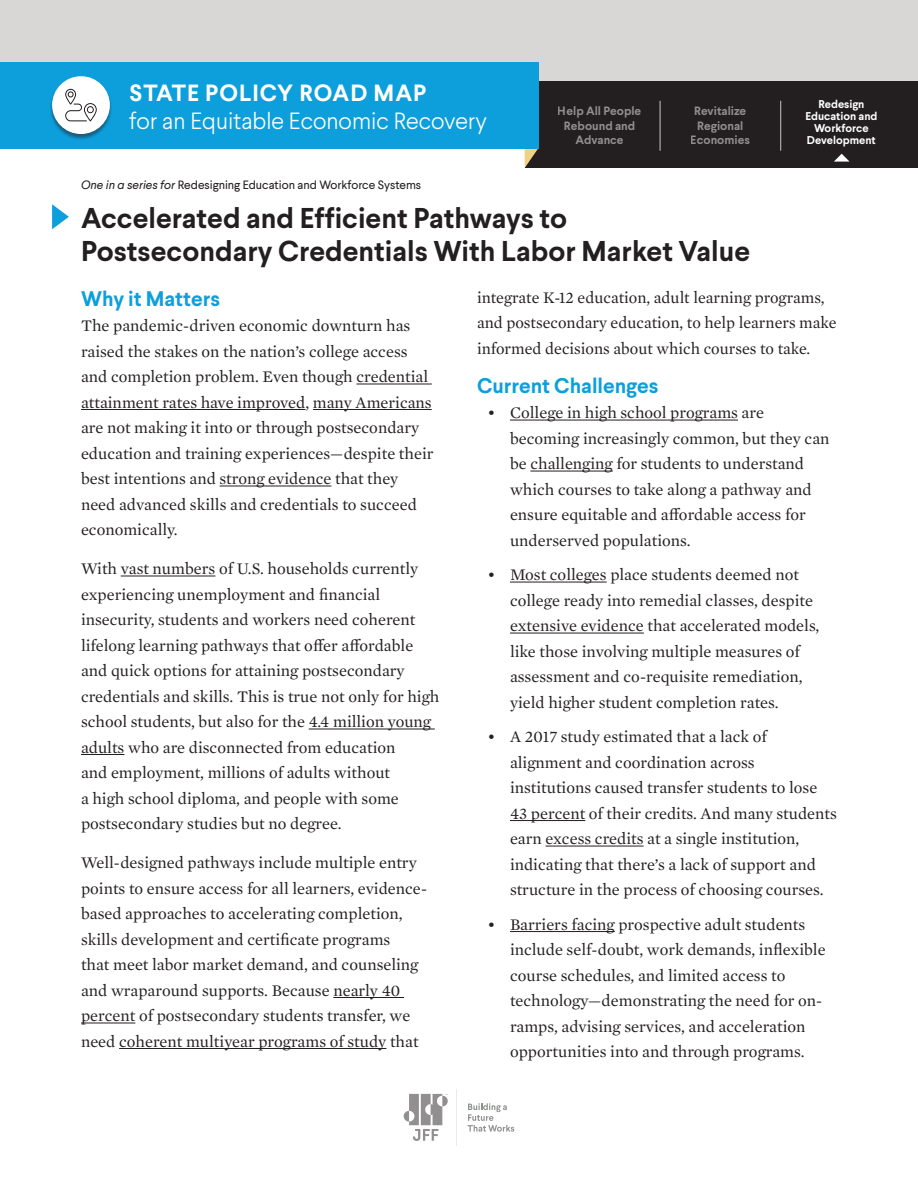
<style>
.page{position:relative;width:918px;height:1188px;background:#fff}
.page>*{position:absolute;margin:0;border:0;box-sizing:border-box;transform-origin:0 0}
.Main_Title{font:700 28.5px/33px "Larsseit";color:#231f20}
.Main_Title-2{font:300 23.4px "Larsseit";color:#fff}
.Main_Title-3{font:700 23.4px "Larsseit";letter-spacing:.045em;color:#fff}
.Header_2A{font:700 21px "Larsseit";color:#0c9fdc}
.t1{font:16.5px/25.5px "Mercury Text G1";color:#231f20}
.t2{font:700 12px/14.4px "Larsseit";color:#fff;text-align:center}
.Heading_-_Emphasis{font:12px "Larsseit";color:#231f20}
.Main_Title-4{font:700 11.25px/12px "Larsseit";color:#fff;text-align:center}
.s1{font-style:italic}
</style>
<div class="page">
<svg style="left:404px;top:1094px;width:44px;height:47px"></svg>
<svg style="left:467px;top:1103px;width:47px;height:29px"></svg>
<hr style="left:456px;top:1089px;width:1px;height:57px;background:#d9d8d6">
<div style="left:0;top:0;width:918px;height:148px;background:#d9d7d5"></div>
<div style="left:525px;top:81px;width:135px;height:87px;background:#231f20"></div>
<svg style="left:525px;top:148px;width:13px;height:20px"></svg>
<hr style="left:356px;top:384px;width:76px;height:1px;background:#231f20">
<hr style="left:81px;top:409px;width:224px;height:1px;background:#231f20">
<hr style="left:313px;top:409px;width:119px;height:1px;background:#231f20">
<hr style="left:220px;top:486px;width:111px;height:1px;background:#231f20">
<hr style="left:121px;top:576px;width:94px;height:1px;background:#231f20">
<hr style="left:309px;top:729px;width:126px;height:1px;background:#231f20">
<hr style="left:81px;top:754px;width:43px;height:1px;background:#231f20">
<hr style="left:333px;top:997px;width:71px;height:1px;background:#231f20">
<hr style="left:81px;top:1023px;width:54px;height:1px;background:#231f20">
<hr style="left:119px;top:1048px;width:267px;height:1px;background:#231f20">
<div style="left:660px;top:81px;width:121px;height:87px;background:#231f20"></div>
<div style="left:781px;top:81px;width:137px;height:87px;background:#231f20"></div>
<hr style="left:660px;top:101px;width:1px;height:50px;background:#fff">
<hr style="left:780px;top:101px;width:1px;height:50px;background:#fff">
<svg style="left:834px;top:154px;width:16px;height:8px"></svg>
<div style="left:0;top:62px;width:538px;height:86px;background:#0c9fdc"></div>
<div style="left:49px;top:76px;width:64px;height:64px;background:#231f20;opacity:.5"></div>
<div style="left:52px;top:76px;width:58px;height:58px;background:#fff;border-radius:50%"></div>
<svg style="left:65px;top:89px;width:32px;height:32px"></svg>
<hr style="left:510px;top:420px;width:228px;height:1px;background:#231f20">
<hr style="left:530px;top:471px;width:83px;height:1px;background:#231f20">
<hr style="left:510px;top:582px;width:97px;height:1px;background:#231f20">
<hr style="left:510px;top:633px;width:134px;height:1px;background:#231f20">
<hr style="left:510px;top:820px;width:75px;height:1px;background:#231f20">
<hr style="left:546px;top:846px;width:98px;height:1px;background:#231f20">
<hr style="left:510px;top:931px;width:105px;height:1px;background:#231f20">
<svg style="left:52px;top:204px;width:17px;height:25px"></svg>
<p class="Main_Title-3" style="left:130px;top:77px;width:298px">STATE POLICY ROAD MAP</p>
<p class="Main_Title-2" style="left:129px;top:106px;width:359px">for an Equitable Economic Recovery</p>
<p class="Heading_-_Emphasis" style="left:81px;top:177px;width:342px"><span class="s1">One in a series for</span> Redesigning Education and Workforce Systems</p>
<p class="t2" style="left:558px;top:104px;width:85px">Help All People<br>Rebound and<br>Advance</p>
<p class="t2" style="left:691px;top:104px;width:61px">Revitalize<br>Regional<br>Economies</p>
<p class="Main_Title-4" style="left:805px;top:98px;width:74px">Redesign<br>Education and<br>Workforce<br>Development</p>
<p class="Main_Title" style="left:81px;top:202px;width:671px">Accelerated and Efficient Pathways to<br>Postsecondary Credentials With Labor Market Value</p>
<p class="Header_2A" style="left:81px;top:285px;width:141px">Why it Matters</p>
<p class="t1" style="left:81px;top:312px;width:354px">The pandemic-driven economic downturn has raised the stakes on the nation’s college access and completion problem. Even though credential attainment rates have improved, many Americans are not making it into or through postsecondary education and training experiences—despite their best intentions and strong evidence that they need advanced skills and credentials to succeed economically.</p>
<p class="t1" style="left:81px;top:555px;width:360px">With vast numbers of U.S. households currently experiencing unemployment and financial insecurity, students and workers need coherent lifelong learning pathways that offer affordable and quick options for attaining postsecondary credentials and skills. This is true not only for high school students, but also for the 4.4 million young adults who are disconnected from education<br>and employment, millions of adults without<br>a high school diploma, and people with some postsecondary studies but no degree.</p>
<p class="t1" style="left:81px;top:849px;width:348px">Well-designed pathways include multiple entry points to ensure access for all learners, evidence&shy;based approaches to accelerating completion, skills development and certificate programs<br>that meet labor market demand, and counseling and wraparound supports. Because nearly 40 percent of postsecondary students transfer, we need coherent multiyear programs of study that</p>
<p class="t1" style="left:477px;top:284px;width:361px">integrate K-12 education, adult learning programs, and postsecondary education, to help learners make informed decisions about which courses to take.</p>
<p class="Header_2A" style="left:477px;top:372px;width:183px">Current Challenges</p>
<p class="t1" style="left:510px;top:399px;width:321px;text-indent:-22px">• College in high school programs are becoming increasingly common, but they can be challenging for students to understand which courses to take along a pathway and ensure equitable and affordable access for underserved populations.</p>
<p class="t1" style="left:510px;top:561px;width:311px;text-indent:-22px">• Most colleges place students deemed not college ready into remedial classes, despite extensive evidence that accelerated models, like those involving multiple measures of assessment and co-requisite remediation, yield higher student completion rates.</p>
<p class="t1" style="left:510px;top:723px;width:329px;text-indent:-22px">• A 2017 study estimated that a lack of alignment and coordination across institutions caused transfer students to lose 43 percent of their credits. And many students earn excess credits at a single institution, indicating that there’s a lack of support and structure in the process of choosing courses.</p>
<p class="t1" style="left:510px;top:911px;width:317px;text-indent:-22px">• Barriers facing prospective adult students include self-doubt, work demands, inflexible course schedules, and limited access to technology—demonstrating the need for on&shy;ramps, advising services, and acceleration opportunities into and through programs.</p>
</div>
